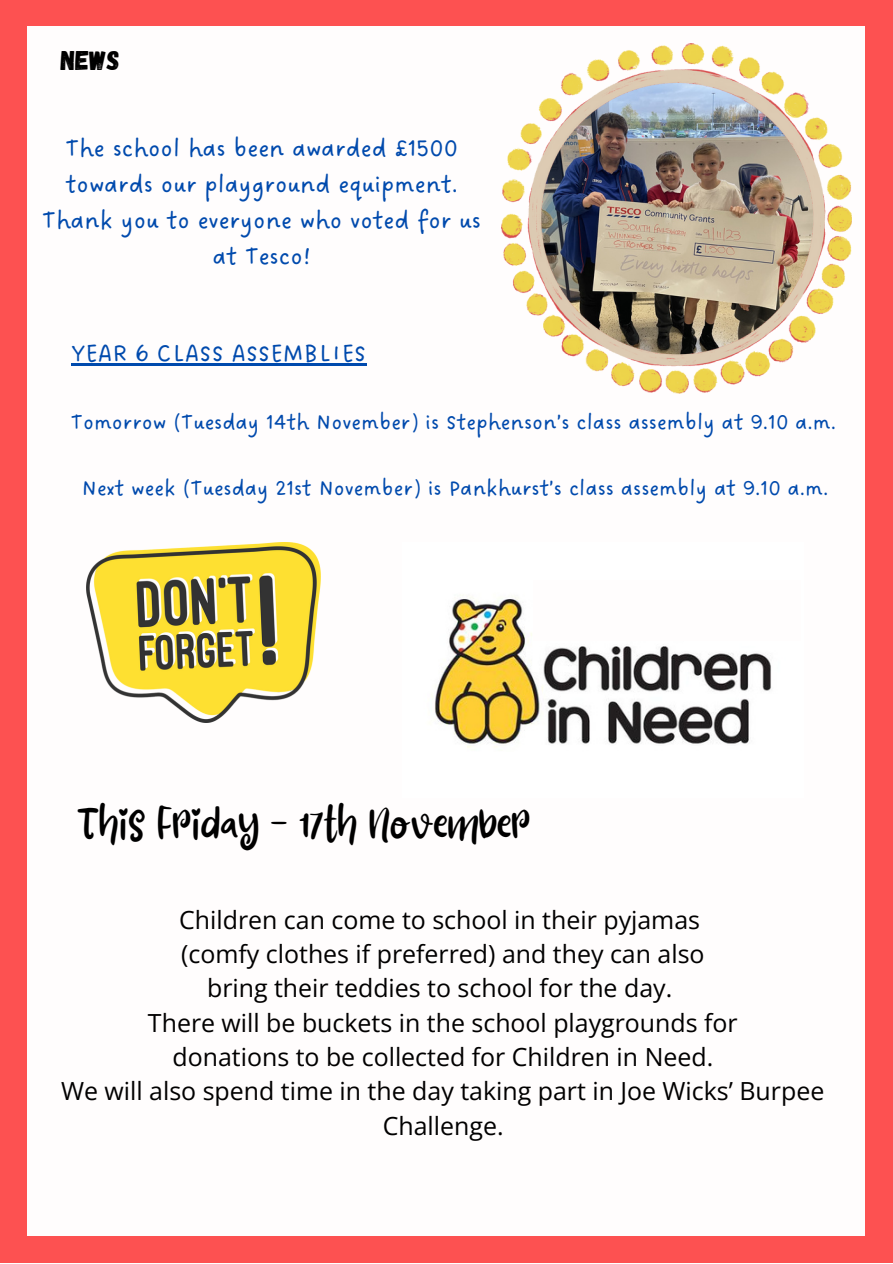
<style>
.page{position:relative;width:893px;height:1264px;background:#fff}
.page>*{position:absolute;margin:0;border:0;box-sizing:border-box;transform-origin:0 0}
.t1{font:48px "Pixie Ring";color:#000}
.t2{font:27px "Gagalin";color:#000}
.t3{font:26.1px/36px "DO Sans Regular";color:#004aad;text-align:center}
.t4{font:24.9px/34.3px "Open Sans";color:#000;text-align:center}
.t5{font:23.1px "DO Sans Regular";color:#004aad}
</style>
<div class="page">
<div style="left:0;top:0;width:892px;height:1262px;background:#fd5151"></div>
<div style="left:28px;top:26px;width:837px;height:1210px;background:#fffdfd"></div>
<img style="left:502px;top:43px;width:349px;height:350px">
<img style="left:86px;top:542px;width:234px;height:180px">
<img style="left:432px;top:597px;width:339px;height:151px">
<div style="left:533px;top:580px;width:267px;height:60px;background:#fffdfd"></div>
<hr style="left:71px;top:363px;width:295px;height:2px;background:#004aad">
<p class="t2" style="left:61px;top:43px;width:61px">NEWS</p>
<p class="t3" style="left:42px;top:132px;width:440px">The school has been awarded £1500 towards our playground equipment.<br>Thank you to everyone who voted for us at Tesco!</p>
<p class="t3" style="left:71px;top:336px;width:296px">YEAR 6 CLASS ASSEMBLIES</p>
<p class="t5" style="left:71px;top:408px;width:766px">Tomorrow (Tuesday 14th November) is Stephenson’s class assembly at 9.10 a.m.</p>
<p class="t5" style="left:82px;top:475px;width:748px">Next week (Tuesday 21st November) is Pankhurst’s class assembly at 9.10 a.m.</p>
<p class="t1" style="left:77px;top:796px;width:454px">This Friday - 17th November</p>
<p class="t4" style="left:179px;top:902px;width:522px">Children can come to school in their pyjamas</p>
<p class="t4" style="left:181px;top:936px;width:525px">(comfy clothes if preferred) and they can also</p>
<p class="t4" style="left:207px;top:970px;width:466px">bring their teddies to school for the day.</p>
<p class="t4" style="left:148px;top:1004px;width:591px">There will be buckets in the school playgrounds for</p>
<p class="t4" style="left:172px;top:1039px;width:542px">donations to be collected for Children in Need.</p>
<p class="t4" style="left:61px;top:1073px;width:764px">We will also spend time in the day taking part in Joe Wicks’ Burpee<br>Challenge.</p>
</div>
